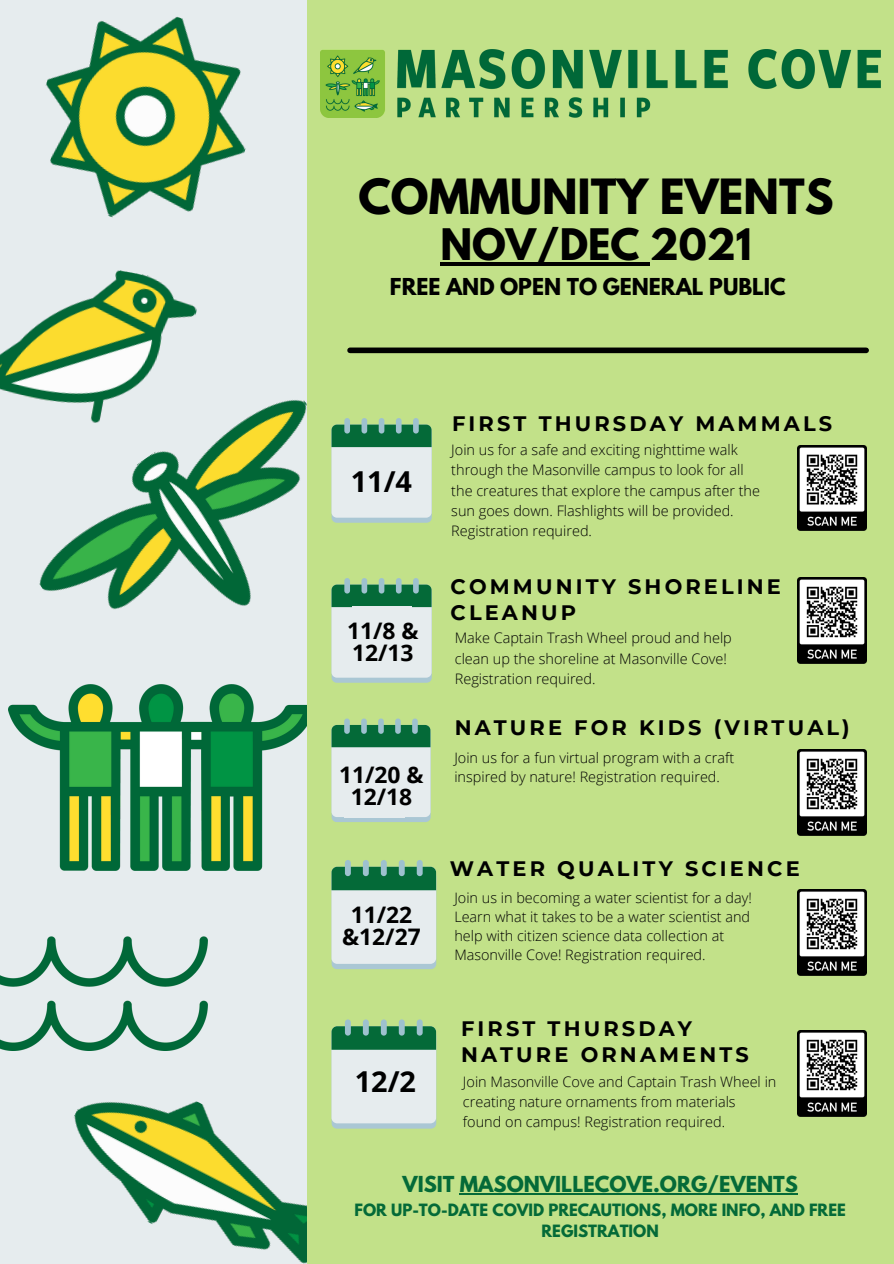
<style>
.page{position:relative;width:894px;height:1264px;background:#fff}
.page>*{position:absolute;margin:0;border:0;box-sizing:border-box;transform-origin:0 0}
.t1{font:700 43.05px "League Spartan";color:#000}
.t2{font:700 38.55px "League Spartan";color:#000}
.t3{font:700 28.8px "Open Sans";color:#000}
.t4{font:700 22.8px/22.5px "Open Sans";color:#000}
.t5{font:700 20.85px/26px "Montserrat";letter-spacing:.15em;color:#000}
.t6{font:700 20.7px "League Spartan";color:#000}
.t7{font:700 19.5px "League Spartan";color:#046a38}
.t8{font:700 15px/21.5px "League Spartan";color:#046a38;text-align:center}
.t9{font:300 14.4px/20.2px "Open Sans";color:#000}
</style>
<div class="page">
<div style="left:0;top:0;width:893px;height:1263px;background:#e6ecee"></div>
<img style="left:73px;top:1101px;width:234px;height:162px">
<img style="left:39px;top:400px;width:268px;height:210px">
<img style="left:8px;top:684px;width:299px;height:186px">
<div style="left:307px;top:0;width:586px;height:1263px;background:#c2e189"></div>
<img style="left:45px;top:16px;width:201px;height:202px">
<img style="left:0;top:270px;width:201px;height:173px">
<img style="left:0;top:936px;width:208px;height:114px">
<hr style="left:459px;top:1193px;width:338px;height:1px;background:#046a38">
<img style="left:320px;top:50px;width:559px;height:68px">
<hr style="left:440px;top:263px;width:209px;height:3px;background:#000">
<svg style="left:331px;top:729px;width:99px;height:93px"></svg>
<div style="left:331px;top:725px;width:99px;height:92px;background:#e6ecee;border-radius:5px"></div>
<div style="left:331px;top:725px;width:99px;height:22px;background:#046a38"></div>
<div style="left:344px;top:718px;width:6px;height:15px;background:#9ec1cf;border-radius:3px"></div>
<div style="left:361px;top:718px;width:6px;height:15px;background:#9ec1cf;border-radius:3px"></div>
<div style="left:378px;top:718px;width:5px;height:15px;background:#9ec1cf;border-radius:3px"></div>
<div style="left:395px;top:718px;width:5px;height:15px;background:#9ec1cf;border-radius:3px"></div>
<div style="left:412px;top:718px;width:5px;height:15px;background:#9ec1cf;border-radius:3px"></div>
<img style="left:797px;top:749px;width:68px;height:86px">
<svg style="left:331px;top:589px;width:100px;height:93px"></svg>
<div style="left:331px;top:584px;width:100px;height:93px;background:#e6ecee;border-radius:5px"></div>
<svg style="left:331px;top:584px;width:100px;height:23px;background:#0c6e3d"></svg>
<div style="left:344px;top:578px;width:6px;height:15px;background:#9ec1cf;border-radius:3px"></div>
<div style="left:361px;top:578px;width:6px;height:15px;background:#9ec1cf;border-radius:3px"></div>
<div style="left:378px;top:578px;width:6px;height:15px;background:#9ec1cf;border-radius:3px"></div>
<div style="left:396px;top:578px;width:5px;height:15px;background:#9ec1cf;border-radius:3px"></div>
<div style="left:413px;top:578px;width:5px;height:15px;background:#9ec1cf;border-radius:3px"></div>
<div style="left:351px;top:606px;width:60px;height:60px;background:#e6ecee"></div>
<img style="left:797px;top:577px;width:68px;height:86px">
<svg style="left:331px;top:429px;width:100px;height:94px"></svg>
<div style="left:331px;top:424px;width:100px;height:93px;background:#e6ecee;border-radius:5px"></div>
<svg style="left:331px;top:424px;width:100px;height:23px;background:#0b6e3d"></svg>
<div style="left:344px;top:418px;width:6px;height:15px;background:#9ec1cf;border-radius:3px"></div>
<div style="left:361px;top:418px;width:6px;height:15px;background:#9ec1cf;border-radius:3px"></div>
<div style="left:378px;top:418px;width:6px;height:15px;background:#9ec1cf;border-radius:3px"></div>
<div style="left:396px;top:418px;width:5px;height:15px;background:#9ec1cf;border-radius:3px"></div>
<div style="left:413px;top:418px;width:5px;height:15px;background:#9ec1cf;border-radius:3px"></div>
<img style="left:797px;top:445px;width:68px;height:85px">
<div style="left:350px;top:347px;width:515px;height:6px;background:#000"></div>
<div style="left:331px;top:1030px;width:105px;height:98px;background:linear-gradient(to right,#aac7d4,#abc7d4);border-radius:5px"></div>
<div style="left:331px;top:1026px;width:105px;height:97px;background:#e6ecee;border-radius:6px"></div>
<svg style="left:331px;top:1026px;width:105px;height:23px;background:#0a6d3c"></svg>
<div style="left:345px;top:1019px;width:6px;height:16px;background:#9ec1cf;border-radius:3px"></div>
<div style="left:363px;top:1019px;width:6px;height:16px;background:#9ec1cf;border-radius:3px"></div>
<div style="left:381px;top:1019px;width:5px;height:16px;background:#9ec1cf;border-radius:3px"></div>
<div style="left:398px;top:1019px;width:6px;height:16px;background:#9ec1cf;border-radius:3px"></div>
<div style="left:416px;top:1019px;width:6px;height:16px;background:#9ec1cf;border-radius:3px"></div>
<img style="left:797px;top:1030px;width:68px;height:86px">
<svg style="left:331px;top:871px;width:105px;height:98px"></svg>
<div style="left:331px;top:866px;width:105px;height:97px;background:#e6ecee;border-radius:6px"></div>
<svg style="left:331px;top:866px;width:105px;height:24px;background:#0c6f3d"></svg>
<div style="left:345px;top:860px;width:6px;height:16px;background:#9ec1cf;border-radius:3px"></div>
<div style="left:363px;top:860px;width:6px;height:16px;background:#9ec1cf;border-radius:3px"></div>
<div style="left:381px;top:860px;width:5px;height:16px;background:#9ec1cf;border-radius:3px"></div>
<div style="left:398px;top:860px;width:6px;height:16px;background:#9ec1cf;border-radius:3px"></div>
<div style="left:416px;top:860px;width:6px;height:16px;background:#9ec1cf;border-radius:3px"></div>
<img style="left:797px;top:889px;width:68px;height:86px">
<p class="t1" style="left:358px;top:175px;width:476px">COMMUNITY EVENTS</p>
<p class="t2" style="left:440px;top:226px;width:313px">NOV/DEC 2021</p>
<p class="t6" style="left:390px;top:276px;width:397px">FREE AND OPEN TO GENERAL PUBLIC</p>
<p class="t3" style="left:351px;top:461px;width:63px">11/4</p>
<p class="t4" style="left:347px;top:618px;width:73px">11/8 &amp;<br>12/13</p>
<p class="t4" style="left:339px;top:762px;width:86px">11/20 &amp;</p>
<p class="t4" style="left:350px;top:785px;width:63px">12/18</p>
<p class="t4" style="left:342px;top:902px;width:80px;text-align:center">11/22 &amp;12/27</p>
<p class="t3" style="left:355px;top:1061px;width:63px">12/2</p>
<p class="t5" style="left:452px;top:410px;width:381px">FIRST THURSDAY MAMMALS</p>
<p class="t9" style="left:451px;top:439px;width:310px">Join us for a safe and exciting nighttime walk through the Masonville campus to look for all the creatures that explore the campus after the sun goes down. Flashlights will be provided.<br>Registration required.</p>
<p class="t5" style="left:450px;top:573px;width:332px">COMMUNITY SHORELINE</p>
<p class="t5" style="left:450px;top:599px;width:127px">CLEANUP</p>
<p class="t9" style="left:454px;top:627px;width:278px">Make Captain Trash Wheel proud and help clean up the shoreline at Masonville Cove!<br>Registration required.</p>
<p class="t5" style="left:454px;top:714px;width:396px">NATURE FOR KIDS (VIRTUAL)</p>
<p class="t9" style="left:454px;top:747px;width:281px;line-height:19.2px">Join us for a fun virtual program with a craft inspired by nature! Registration required.</p>
<p class="t5" style="left:449px;top:855px;width:351px">WATER QUALITY SCIENCE</p>
<p class="t9" style="left:454px;top:887px;width:299px;line-height:19.2px">Join us in becoming a water scientist for a day!<br>Learn what it takes to be a water scientist and help with citizen science data collection at Masonville Cove! Registration required.</p>
<p class="t5" style="left:461px;top:1015px;width:289px">FIRST THURSDAY<br>NATURE ORNAMENTS</p>
<p class="t9" style="left:463px;top:1070px;width:315px">Join Masonville Cove and Captain Trash Wheel in creating nature ornaments from materials found on campus! Registration required.</p>
<p class="t7" style="left:402px;top:1174px;width:397px">VISIT MASONVILLECOVE.ORG/EVENTS</p>
<p class="t8" style="left:354px;top:1201px;width:492px">FOR UP-TO-DATE COVID PRECAUTIONS, MORE INFO, AND FREE<br>REGISTRATION</p>
</div>
